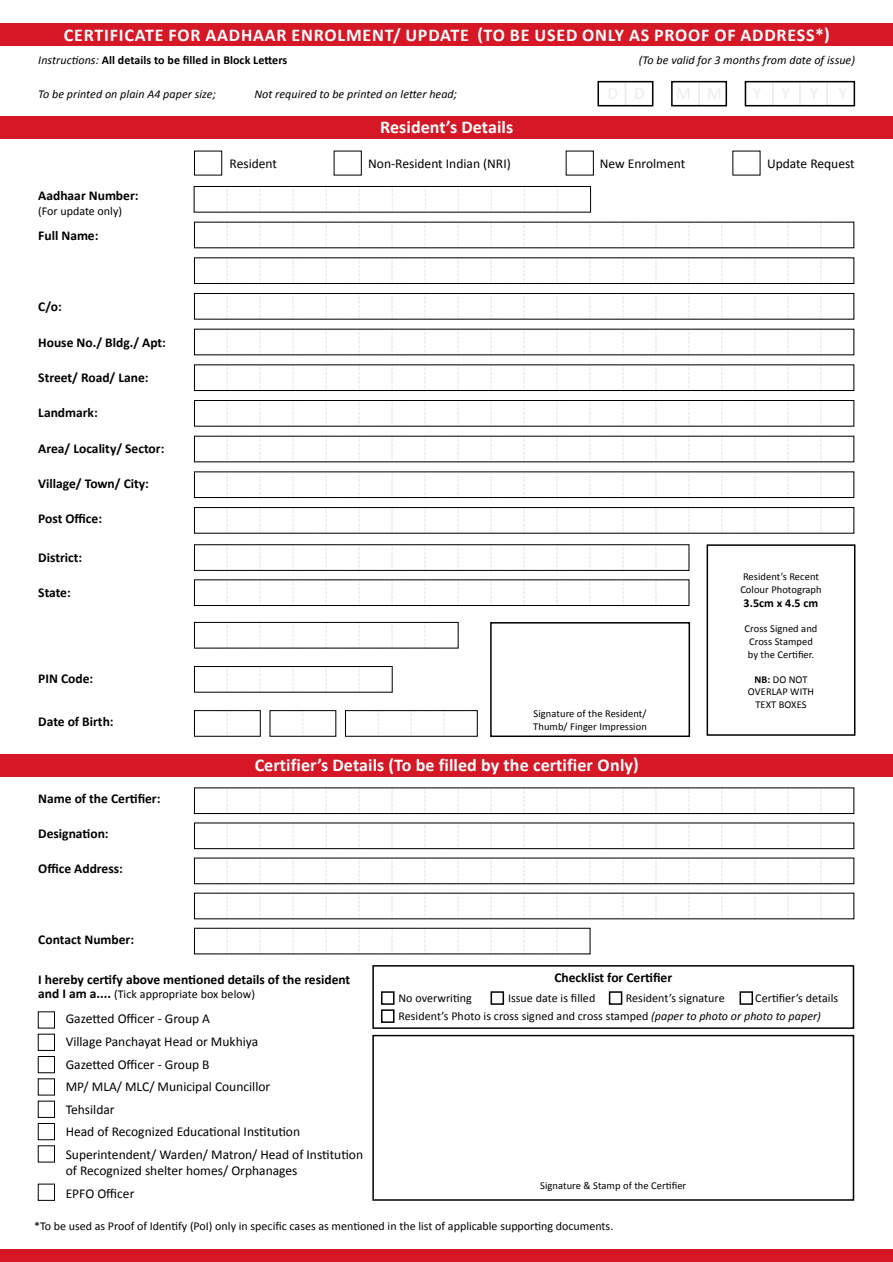
<style>
.page{position:relative;width:893px;height:1262px;background:#fff}
.page>*{position:absolute;margin:0;border:0;box-sizing:border-box;transform-origin:0 0}
.t1{font:700 18px "Calibri";letter-spacing:.045em;color:#fff}
.t2{font:700 18px "Calibri";letter-spacing:.005em;color:#fff}
.t3{font:13.5px/22.5px "Calibri";color:#000}
.t4{font:700 13.5px "Calibri";color:#000}
.t5{font:12px/18.6px "Calibri";color:#000}
.t6{font:italic 12px "Calibri";letter-spacing:.005em;color:#000}
.t7{font:700 12px "Calibri";letter-spacing:.005em;color:#000}
.t8{font:10.5px/12.6px "Calibri";letter-spacing:.005em;color:#000}
.s1{font-weight:400;font-style:italic}
.s2{font-weight:700}
.s3{font-weight:700;font-size:13.5px}
.s4{font-style:italic}
</style>
<div class="page">
<div style="left:0;top:1249px;width:892px;height:13px;background:#d61726"></div>
<div style="left:372px;top:965px;width:482px;height:63px;border:2px solid #000"></div>
<div style="left:0;top:23px;width:892px;height:22px;background:#d61726"></div>
<div style="left:0;top:116px;width:892px;height:22px;background:#d61726"></div>
<div style="left:194px;top:151px;width:28px;height:24px;border:1px solid #000"></div>
<div style="left:0;top:754px;width:892px;height:22px;background:#d61726"></div>
<div style="left:372px;top:1034px;width:482px;height:166px;border:2px solid #000"></div>
<div style="left:624px;top:81px;width:29px;height:25px;border:2px solid #ededed"></div>
<div style="left:698px;top:81px;width:29px;height:25px;border:2px solid #ededed"></div>
<div style="left:772px;top:81px;width:28px;height:25px;border:2px solid #ededed"></div>
<div style="left:799px;top:81px;width:28px;height:25px;border:2px solid #ededed"></div>
<div style="left:826px;top:81px;width:29px;height:25px;border:2px solid #ededed"></div>
<div style="left:597px;top:81px;width:56px;height:25px;border:2px solid #000"></div>
<div style="left:671px;top:81px;width:56px;height:25px;border:2px solid #000"></div>
<div style="left:744px;top:81px;width:111px;height:25px;border:2px solid #000"></div>
<svg style="left:194px;top:221px;width:660px;height:28px"></svg>
<svg style="left:227px;top:791px;width:594px;height:20px"></svg>
<div style="left:194px;top:787px;width:660px;height:27px;border:1px solid #000"></div>
<svg style="left:194px;top:859px;width:660px;height:26px"></svg>
<div style="left:194px;top:857px;width:660px;height:27px;border:1px solid #000"></div>
<svg style="left:194px;top:894px;width:660px;height:26px"></svg>
<svg style="left:194px;top:927px;width:396px;height:28px"></svg>
<div style="left:194px;top:928px;width:396px;height:26px;border:1px solid #000"></div>
<svg style="left:227px;top:826px;width:594px;height:20px"></svg>
<div style="left:194px;top:822px;width:660px;height:27px;border:1px solid #000"></div>
<svg style="left:194px;top:328px;width:660px;height:28px"></svg>
<svg style="left:194px;top:435px;width:660px;height:28px"></svg>
<svg style="left:227px;top:548px;width:430px;height:20px"></svg>
<div style="left:194px;top:544px;width:495px;height:27px;border:1px solid #000"></div>
<svg style="left:194px;top:296px;width:660px;height:24px"></svg>
<div style="left:194px;top:293px;width:660px;height:26px;border:1px solid #000"></div>
<svg style="left:194px;top:403px;width:660px;height:24px"></svg>
<div style="left:194px;top:400px;width:660px;height:26px;border:1px solid #000"></div>
<svg style="left:194px;top:510px;width:660px;height:24px"></svg>
<div style="left:194px;top:507px;width:660px;height:26px;border:1px solid #000"></div>
<svg style="left:194px;top:621px;width:265px;height:28px"></svg>
<div style="left:194px;top:622px;width:264px;height:26px;border:1px solid #000"></div>
<svg style="left:194px;top:713px;width:67px;height:24px"></svg>
<div style="left:194px;top:710px;width:67px;height:26px;border:1px solid #000"></div>
<svg style="left:269px;top:713px;width:67px;height:24px"></svg>
<div style="left:269px;top:710px;width:67px;height:26px;border:1px solid #000"></div>
<svg style="left:345px;top:710px;width:133px;height:27px"></svg>
<div style="left:345px;top:710px;width:132px;height:26px;border:1px solid #000"></div>
<svg style="left:227px;top:261px;width:594px;height:24px"></svg>
<div style="left:194px;top:257px;width:660px;height:27px;border:1px solid #000"></div>
<svg style="left:227px;top:368px;width:594px;height:20px"></svg>
<div style="left:194px;top:364px;width:660px;height:27px;border:1px solid #000"></div>
<svg style="left:227px;top:475px;width:594px;height:20px"></svg>
<div style="left:194px;top:471px;width:660px;height:27px;border:1px solid #000"></div>
<svg style="left:227px;top:583px;width:430px;height:20px"></svg>
<div style="left:194px;top:579px;width:495px;height:27px;border:1px solid #000"></div>
<svg style="left:194px;top:666px;width:199px;height:27px"></svg>
<div style="left:194px;top:666px;width:198px;height:26px;border:1px solid #000"></div>
<svg style="left:193px;top:186px;width:398px;height:27px"></svg>
<div style="left:194px;top:186px;width:397px;height:26px;border:1px solid #000"></div>
<div style="left:706px;top:544px;width:149px;height:191px;border:2px solid #000"></div>
<div style="left:490px;top:622px;width:200px;height:115px;border:2px solid #000"></div>
<div style="left:38px;top:1056px;width:17px;height:17px;border:1px solid #000"></div>
<div style="left:38px;top:1123px;width:17px;height:17px;border:1px solid #000"></div>
<div style="left:381px;top:991px;width:13px;height:13px;border:2px solid #000"></div>
<div style="left:381px;top:1009px;width:13px;height:14px;border:2px solid #000"></div>
<div style="left:490px;top:991px;width:14px;height:13px;border:2px solid #000"></div>
<div style="left:609px;top:991px;width:13px;height:13px;border:2px solid #000"></div>
<div style="left:739px;top:991px;width:14px;height:13px;border:2px solid #000"></div>
<h1 class="t1" style="left:64px;top:22px;width:767px">CERTIFICATE FOR AADHAAR ENROLMENT/ UPDATE (TO BE USED ONLY AS PROOF OF ADDRESS*)</h1>
<p class="t7" style="left:38px;top:52px;width:250px"><span class="s1">Instructions:</span> All details to be filled in Block Letters</p>
<p class="t6" style="left:639px;top:53px;width:218px">(To be valid for 3 months from date of issue)</p>
<p class="t6" style="left:38px;top:87px;width:179px">To be printed on plain A4 paper size;</p>
<p class="t6" style="left:254px;top:87px;width:204px">Not required to be printed on letter head;</p>
<h1 class="t2" style="left:380px;top:120px;width:135px">Resident’s Details</h1>
<p class="t4" style="left:38px;top:186px;width:102px">Aadhaar Number:</p>
<p class="t5" style="left:38px;top:202px;width:85px">(For update only)</p>
<p class="t4" style="left:38px;top:226px;width:62px">Full Name:</p>
<p class="t4" style="left:38px;top:301px;width:25px">C/o:</p>
<p class="t4" style="left:38px;top:333px;width:129px">House No./ Bldg./ Apt:</p>
<p class="t4" style="left:38px;top:368px;width:112px">Street/ Road/ Lane:</p>
<p class="t4" style="left:38px;top:403px;width:61px">Landmark:</p>
<p class="t4" style="left:38px;top:438px;width:128px">Area/ Locality/ Sector:</p>
<p class="t4" style="left:38px;top:474px;width:112px">Village/ Town/ City:</p>
<p class="t4" style="left:38px;top:509px;width:65px">Post Office:</p>
<p class="t4" style="left:38px;top:548px;width:45px">District:</p>
<p class="t4" style="left:38px;top:583px;width:34px">State:</p>
<p class="t4" style="left:38px;top:673px;width:56px">PIN Code:</p>
<p class="t4" style="left:38px;top:712px;width:77px">Date of Birth:</p>
<p class="t4" style="left:38px;top:789px;width:124px">Name of the Certifier:</p>
<p class="t4" style="left:38px;top:824px;width:72px">Designation:</p>
<p class="t4" style="left:38px;top:859px;width:86px">Office Address:</p>
<p class="t4" style="left:38px;top:930px;width:97px">Contact Number:</p>
<p class="t3" style="left:229px;top:153px;width:49px">Resident</p>
<p class="t3" style="left:368px;top:153px;width:144px">Non-Resident Indian (NRI)</p>
<p class="t3" style="left:599px;top:153px;width:87px">New Enrolment</p>
<p class="t3" style="left:767px;top:153px;width:89px">Update Request</p>
<p class="t8" style="left:533px;top:708px;width:115px">Signature of the Resident/<br>Thumb/ Finger Impression</p>
<h1 class="t2" style="left:255px;top:752px;width:385px">Certіfіer’s Details (To be fіlled by the certіfіer Only)</h1>
<p class="t8" style="left:740px;top:571px;width:83px">Resident’s Recent<br>Colour Photograph</p>
<p class="t7" style="left:743px;top:598px;width:76px">3.5cm x 4.5 cm</p>
<p class="t8" style="left:744px;top:623px;width:74px;text-align:center">Cross Signed and<br>Cross Stamped by the Certifier.</p>
<p class="t8" style="left:748px;top:673px;width:68px;text-align:center"><span class="s2">NB:</span> DO NOT<br>OVERLAP WITH<br>TEXT BOXES</p>
<p class="t4" style="left:554px;top:967px;width:119px">Checklist for Certifier</p>
<p class="t4" style="left:38px;top:970px;width:313px">I hereby certify above mentioned details of the resident</p>
<p class="t5" style="left:38px;top:985px;width:218px"><span class="s3">and I am a....</span> (Tick appropriate box below)</p>
<p class="t5" style="left:398px;top:988px;width:75px">No overwriting</p>
<p class="t5" style="left:508px;top:988px;width:89px">Issue date is filled</p>
<p class="t5" style="left:626px;top:988px;width:100px">Resident’s signature</p>
<p class="t5" style="left:398px;top:988px;width:441px;text-indent:357px">Certifier’s details<br>Resident’s Photo is cross signed and cross stamped <span class="s4">(paper to photo or photo to paper)</span></p>
<p class="t3" style="left:66px;top:1007px;width:299px">Gazetted Officer - Group A<br>Village Panchayat Head or Mukhiya<br>Gazetted Officer - Group B<br>MP/ MLA/ MLC/ Municipal Councillor<br>Tehsildar<br>Head of Recognized Educational Institution Superintendent/ Warden/ Matron/ Head of Institution</p>
<p class="t3" style="left:66px;top:1160px;width:233px">of Recognized shelter homes/ Orphanages<br>EPFO Officer</p>
<p class="t8" style="left:540px;top:1178px;width:147px">Signature &amp; Stamp of the Certifier</p>
<p class="t5" style="left:34px;top:1215px;width:581px">*To be used as Proof of Identify (PoI) only in specific cases as mentioned in the list of applicable supporting documents.</p>
</div>
